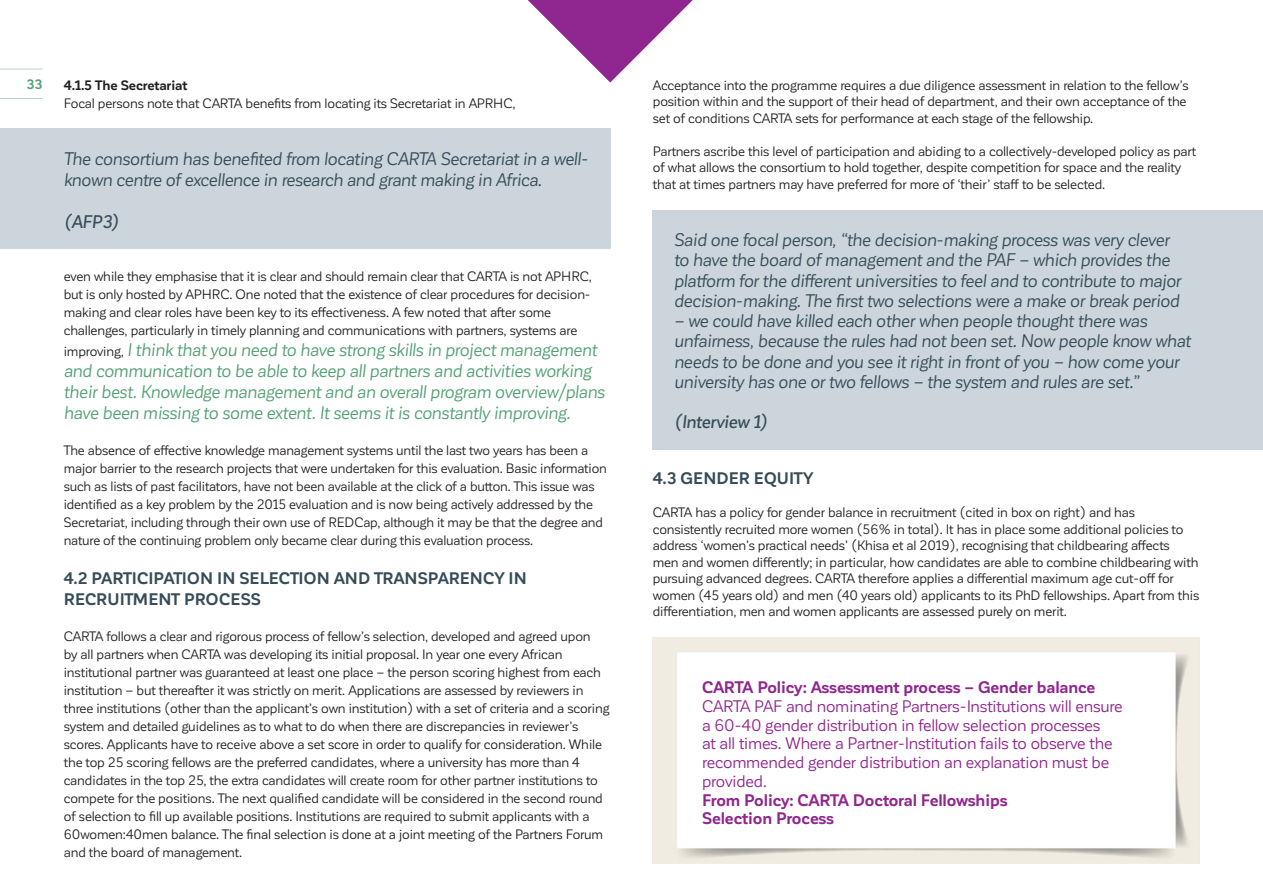
<style>
.page{position:relative;width:1263px;height:893px;background:#fff}
.page>*{position:absolute;margin:0;border:0;box-sizing:border-box;transform-origin:0 0}
.t1{font:italic 18px/20.2px "Corporative Sans";letter-spacing:-.01em;color:#364d59}
.t2{font:italic 18px/21px "Corporative Sans";letter-spacing:-.01em;color:#53a174}
.t3{font:italic 500 18px "Corporative Sans";letter-spacing:-.01em;color:#364d59}
.t4{font:16.5px/18.8px "Corporative Sans";letter-spacing:-.01em;color:#90268f}
.t5{font:700 16.5px/18.8px "Corporative Sans";letter-spacing:-.01em;color:#90268f}
.t6{font:700 16.5px/21px "Corporative Sans";letter-spacing:.01em;color:#364d59}
.t7{font:13.5px/18px "Corporative Sans";letter-spacing:-.01em;color:#231f20}
.t8{font:700 13.5px "Corporative Sans";letter-spacing:-.01em;color:#231f20}
.t9{font:700 13.5px "Corporative Sans";color:#53a174}
.s1{font-style:normal;font-size:13.5px;color:#231f20}
</style>
<div class="page">
<hr style="left:0;top:69px;width:43px;height:1px;background:#b4d3bf">
<hr style="left:0;top:98px;width:43px;height:1px;background:#b4d3bf">
<div style="left:0;top:129px;width:610px;height:120px;background:#cbd5db"></div>
<div style="left:653px;top:210px;width:610px;height:240px;background:#cbd5db"></div>
<img style="left:653px;top:637px;width:546px;height:226px">
<svg style="left:528px;top:0;width:165px;height:83px"></svg>
<p class="t9" style="left:27px;top:77px;width:17px">33</p>
<p class="t8" style="left:64px;top:78px;width:125px">4.1.5 The Secretariat</p>
<p class="t7" style="left:64px;top:94px;width:453px">Focal persons note that CARTA benefits from locating its Secretariat in APRHC,</p>
<h1 class="t1" style="left:64px;top:148px;width:525px;line-height:21px">The consortium has benefited from locating CARTA Secretariat in a well&shy;known centre of excellence in research and grant making in Africa.</h1>
<h1 class="t3" style="left:64px;top:212px;width:58px">(AFP3)</h1>
<p class="t7" style="left:64px;top:268px;width:530px">even while they emphasise that it is clear and should remain clear that CARTA is not APHRC, but is only hosted by APHRC. One noted that the existence of clear procedures for decision&shy;making and clear roles have been key to its effectiveness. A few noted that after some challenges, particularly in timely planning and communications with partners, systems are</p>
<p class="t2" style="left:64px;top:340px;width:543px"><span class="s1">improving,</span> I think that you need to have strong skills in project management and communication to be able to keep all partners and activities working their best. Knowledge management and an overall program overview/plans have been missing to some extent. It seems it is constantly improving.</p>
<p class="t7" style="left:64px;top:442px;width:545px">The absence of effective knowledge management systems until the last two years has been a major barrier to the research projects that were undertaken for this evaluation. Basic information such as lists of past facilitators, have not been available at the click of a button. This issue was identified as a key problem by the 2015 evaluation and is now being actively addressed by the Secretariat, including through their own use of REDCap, although it may be that the degree and nature of the continuing problem only became clear during this evaluation process.</p>
<p class="t6" style="left:64px;top:568px;width:465px">4.2 PARTICIPATION IN SELECTION AND TRANSPARENCY IN<br>RECRUITMENT PROCESS</p>
<p class="t7" style="left:64px;top:628px;width:547px">CARTA follows a clear and rigorous process of fellow’s selection, developed and agreed upon<br>by all partners when CARTA was developing its initial proposal. In year one every African institutional partner was guaranteed at least one place – the person scoring highest from each institution – but thereafter it was strictly on merit. Applications are assessed by reviewers in three institutions (other than the applicant’s own institution) with a set of criteria and a scoring system and detailed guidelines as to what to do when there are discrepancies in reviewer’s scores. Applicants have to receive above a set score in order to qualify for consideration. While the top 25 scoring fellows are the preferred candidates, where a university has more than 4 candidates in the top 25, the extra candidates will create room for other partner institutions to compete for the positions. The next qualified candidate will be considered in the second round of selection to fill up available positions. Institutions are required to submit applicants with a 60women:40men balance. The final selection is done at a joint meeting of the Partners Forum and the board of management.</p>
<p class="t7" style="left:653px;top:77px;width:537px;line-height:16.5px">Acceptance into the programme requires a due diligence assessment in relation to the fellow’s position within and the support of their head of department, and their own acceptance of the set of conditions CARTA sets for performance at each stage of the fellowship.</p>
<p class="t7" style="left:653px;top:143px;width:545px;line-height:16.5px">Partners ascribe this level of participation and abiding to a collectively-developed policy as part of what allows the consortium to hold together, despite competition for space and the reality that at times partners may have preferred for more of ‘their’ staff to be selected.</p>
<p class="t1" style="left:674px;top:230px;width:509px">Said one focal person, “the decision-making process was very clever to have the board of management and the PAF – which provides the platform for the different universities to feel and to contribute to major decision-making. The first two selections were a make or break period</p>
<p class="t1" style="left:674px;top:311px;width:518px">– we could have killed each other when people thought there was unfairness, because the rules had not been set. Now people know what needs to be done and you see it right in front of you – how come your university has one or two fellows – the system and rules are set.”</p>
<h1 class="t3" style="left:674px;top:412px;width:96px">(Interview 1)</h1>
<p class="t6" style="left:653px;top:468px;width:162px">4.3 GENDER EQUITY</p>
<p class="t7" style="left:653px;top:504px;width:548px;line-height:16.5px">CARTA has a policy for gender balance in recruitment (cited in box on right) and has consistently recruited more women (56% in total). It has in place some additional policies to address ‘women’s practical needs’ (Khisa et al 2019), recognising that childbearing affects<br>men and women differently; in particular, how candidates are able to combine childbearing with pursuing advanced degrees. CARTA therefore applies a differential maximum age cut-off for women (45 years old) and men (40 years old) applicants to its PhD fellowships. Apart from this differentiation, men and women applicants are assessed purely on merit.</p>
<p class="t5" style="left:702px;top:678px;width:395px">CARTA Policy: Assessment process – Gender balance</p>
<p class="t4" style="left:702px;top:697px;width:422px">CARTA PAF and nominating Partners-Institutions will ensure a 60-40 gender distribution in fellow selection processes<br>at all times. Where a Partner-Institution fails to observe the recommended gender distribution an explanation must be provided.</p>
<p class="t5" style="left:702px;top:791px;width:307px">From Policy: CARTA Doctoral Fellowships<br>Selection Process</p>
</div>
